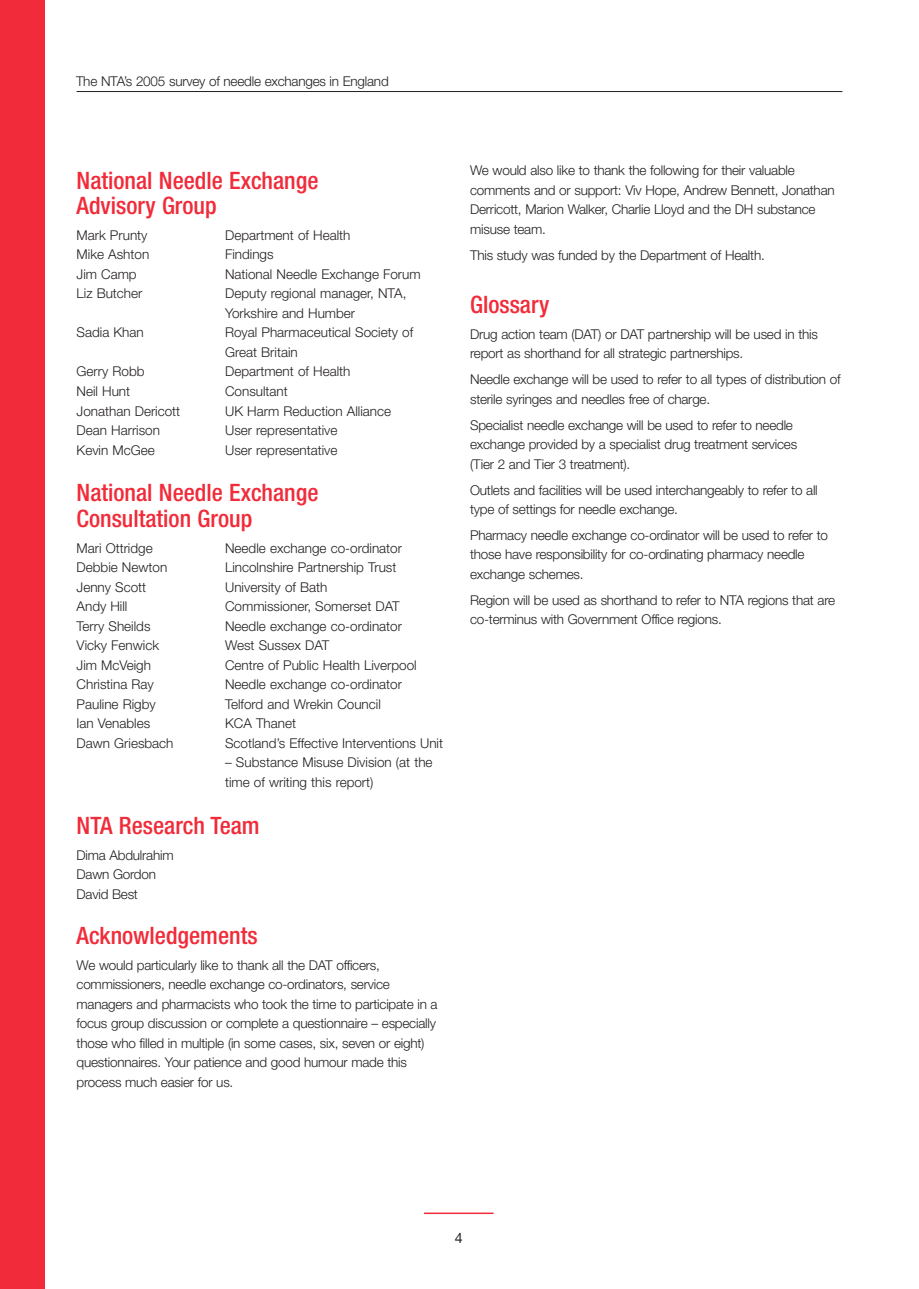
<style>
.page{position:relative;width:919px;height:1289px;background:#fff}
.page>*{position:absolute;margin:0;border:0;box-sizing:border-box;transform-origin:0 0}
.t1{font:500 condensed 24px/25.5px "Helvetica Neue LT";color:#f12b39}
.t2{font:14.25px "Helvetica Neue LT";color:#231f20}
.t3{font:300 13.5px/19.5px "Helvetica Neue LT";letter-spacing:-.015em;color:#231f20}
</style>
<div class="page">
<hr style="left:424px;top:1212px;width:69px;height:1px;background:#f12b39">
<hr style="left:77px;top:91px;width:765px;height:1px;background:#231f20">
<div style="left:0;top:0;width:45px;height:1288px;background:#f12b39"></div>
<p class="t3" style="left:76px;top:73px;width:314px">The NTA’s 2005 survey of needle exchanges in England</p>
<h1 class="t1" style="left:77px;top:169px;width:243px">National Needle Exchange<br>Advisory Group</h1>
<p class="t3" style="left:77px;top:227px;width:72px">Mark Prunty</p>
<p class="t3" style="left:225px;top:227px;width:127px">Department of Health</p>
<p class="t3" style="left:77px;top:246px;width:74px">Mike Ashton</p>
<p class="t3" style="left:225px;top:246px;width:50px">Findings</p>
<p class="t3" style="left:77px;top:266px;width:62px">Jim Camp</p>
<p class="t3" style="left:225px;top:266px;width:197px">National Needle Exchange Forum</p>
<p class="t3" style="left:77px;top:285px;width:67px">Liz Butcher</p>
<p class="t3" style="left:225px;top:285px;width:183px">Deputy regional manager, NTA,<br>Yorkshire and Humber</p>
<p class="t3" style="left:77px;top:324px;width:69px">Sadia Khan</p>
<p class="t3" style="left:225px;top:324px;width:189px">Royal Pharmaceutical Society of<br>Great Britain</p>
<p class="t3" style="left:77px;top:363px;width:69px">Gerry Robb</p>
<p class="t3" style="left:225px;top:363px;width:127px">Department of Health</p>
<p class="t3" style="left:77px;top:383px;width:55px">Neil Hunt</p>
<p class="t3" style="left:225px;top:383px;width:64px">Consultant</p>
<p class="t3" style="left:77px;top:402px;width:105px">Jonathan Dericott</p>
<p class="t3" style="left:225px;top:402px;width:167px">UK Harm Reduction Alliance</p>
<p class="t3" style="left:77px;top:422px;width:85px">Dean Harrison</p>
<p class="t3" style="left:225px;top:422px;width:114px">User representative</p>
<p class="t3" style="left:77px;top:441px;width:80px">Kevin McGee</p>
<p class="t3" style="left:225px;top:441px;width:114px">User representative</p>
<h1 class="t1" style="left:77px;top:482px;width:243px">National Needle Exchange<br>Consultation Group</h1>
<p class="t3" style="left:77px;top:539px;width:78px">Mari Ottridge</p>
<p class="t3" style="left:225px;top:539px;width:178px">Needle exchange co-ordinator</p>
<p class="t3" style="left:77px;top:559px;width:92px">Debbie Newton</p>
<p class="t3" style="left:225px;top:559px;width:173px">Lincolnshire Partnership Trust</p>
<p class="t3" style="left:77px;top:578px;width:71px">Jenny Scott</p>
<p class="t3" style="left:225px;top:578px;width:104px">University of Bath</p>
<p class="t3" style="left:77px;top:598px;width:52px">Andy Hill</p>
<p class="t3" style="left:225px;top:598px;width:176px">Commissioner, Somerset DAT</p>
<p class="t3" style="left:77px;top:617px;width:75px">Terry Sheilds</p>
<p class="t3" style="left:225px;top:617px;width:178px">Needle exchange co-ordinator</p>
<p class="t3" style="left:77px;top:637px;width:84px">Vicky Fenwick</p>
<p class="t3" style="left:225px;top:637px;width:106px">West Sussex DAT</p>
<p class="t3" style="left:77px;top:656px;width:76px">Jim McVeigh</p>
<p class="t3" style="left:225px;top:656px;width:193px">Centre of Public Health Liverpool</p>
<p class="t3" style="left:77px;top:676px;width:79px">Christina Ray</p>
<p class="t3" style="left:225px;top:676px;width:178px">Needle exchange co-ordinator</p>
<p class="t3" style="left:77px;top:695px;width:81px">Pauline Rigby</p>
<p class="t3" style="left:225px;top:695px;width:157px">Telford and Wrekin Council</p>
<p class="t3" style="left:77px;top:715px;width:75px">Ian Venables</p>
<p class="t3" style="left:225px;top:715px;width:72px">KCA Thanet</p>
<p class="t3" style="left:77px;top:734px;width:98px">Dawn Griesbach</p>
<p class="t3" style="left:225px;top:734px;width:219px">Scotland’s Effective Interventions Unit</p>
<p class="t3" style="left:225px;top:754px;width:209px">– Substance Misuse Division (at the time of writing this report)</p>
<h1 class="t1" style="left:77px;top:814px;width:185px">NTA Research Team</h1>
<p class="t3" style="left:77px;top:846px;width:98px">Dima Abdulrahim<br>Dawn Gordon<br>David Best</p>
<h1 class="t1" style="left:77px;top:924px;width:182px">Acknowledgements</h1>
<p class="t3" style="left:77px;top:956px;width:362px">We would particularly like to thank all the DAT officers, commissioners, needle exchange co-ordinators, service managers and pharmacists who took the time to participate in a focus group discussion or complete a questionnaire – especially those who filled in multiple (in some cases, six, seven or eight) questionnaires. Your patience and good humour made this process much easier for us.</p>
<p class="t3" style="left:470px;top:162px;width:366px">We would also like to thank the following for their valuable comments and or support: Viv Hope, Andrew Bennett, Jonathan Derricott, Marion Walker, Charlie Lloyd and the DH substance misuse team.</p>
<p class="t3" style="left:470px;top:246px;width:296px">This study was funded by the Department of Health.</p>
<h1 class="t1" style="left:470px;top:294px;width:81px">Glossary</h1>
<p class="t3" style="left:470px;top:325px;width:349px">Drug action team (DAT) or DAT partnership will be used in this report as shorthand for all strategic partnerships.</p>
<p class="t3" style="left:470px;top:371px;width:372px">Needle exchange will be used to refer to all types of distribution of sterile syringes and needles free of charge.</p>
<p class="t3" style="left:470px;top:416px;width:328px">Specialist needle exchange will be used to refer to needle exchange provided by a specialist drug treatment services (Tier 2 and Tier 3 treatment).</p>
<p class="t3" style="left:470px;top:481px;width:349px">Outlets and facilities will be used interchangeably to refer to all type of settings for needle exchange.</p>
<p class="t3" style="left:470px;top:526px;width:359px">Pharmacy needle exchange co-ordinator will be used to refer to those have responsibility for co-ordinating pharmacy needle exchange schemes.</p>
<p class="t3" style="left:470px;top:591px;width:366px">Region will be used as shorthand to refer to NTA regions that are co-terminus with Government Office regions.</p>
<p class="t2" style="left:455px;top:1229px;width:9px">4</p>
</div>
